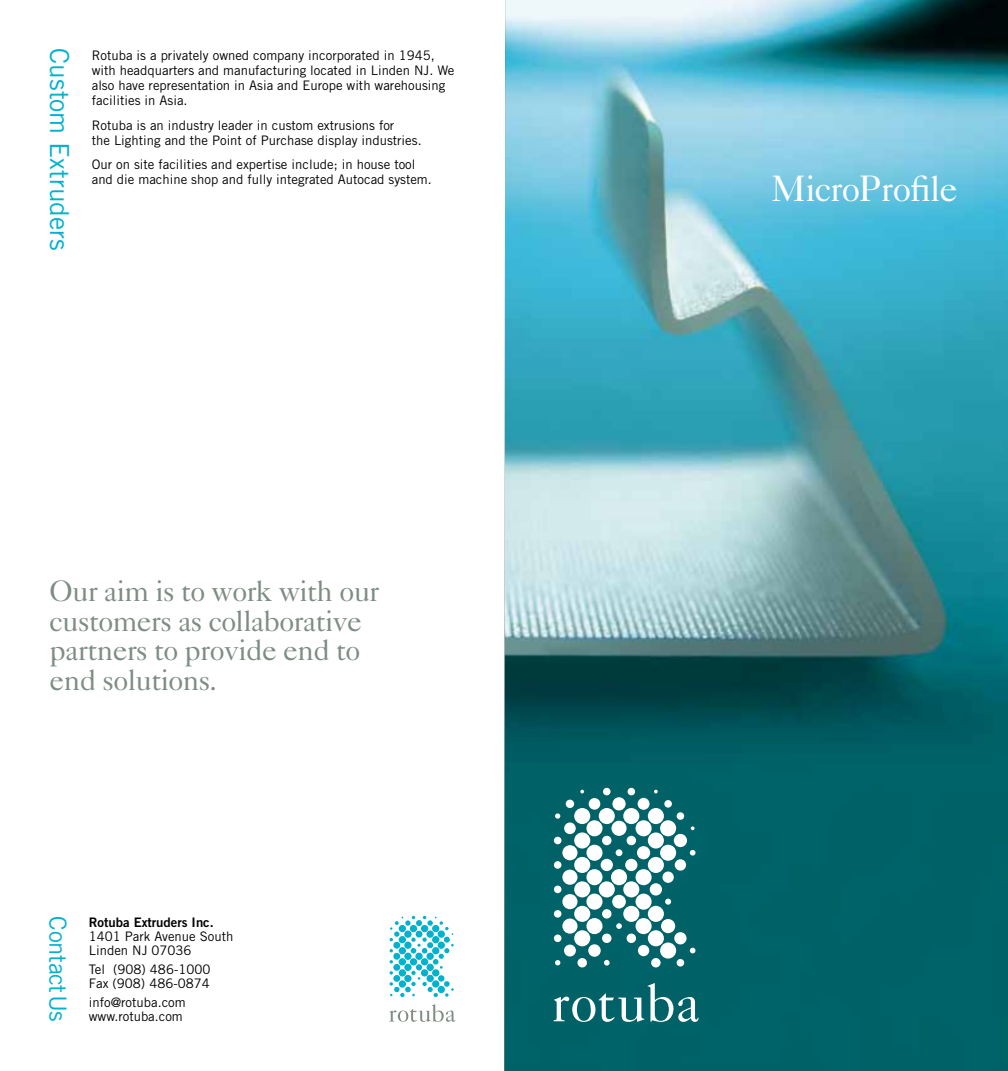
<style>
.page{position:relative;width:1008px;height:1071px;background:#fff}
.page>*{position:absolute;margin:0;border:0;box-sizing:border-box;transform-origin:0 0}
.t1{font:36.75px "Caslon Five Forty";letter-spacing:-.02em;color:#fff}
.t2{font:29.75px/29.8px "Caslon Five Forty";letter-spacing:-.02em;color:#7e8c83}
.t3{font:26.25px "Trade Gothic";color:#00b2cd}
.t4{font:23.62px "Trade Gothic";letter-spacing:-.02em;color:#00b2cd}
.t5{font:13.12px/14.9px "Trade Gothic";color:#000}
.t6{font:13.12px "Trade Gothic Bold Two";color:#000}
</style>
<div class="page">
<img style="left:505px;top:0;width:503px;height:1071px">
<div style="left:578px;top:958px;width:9px;height:9px;background:#fff;border-radius:50%"></div>
<div style="left:574px;top:930px;width:16px;height:16px;background:#fff;border-radius:50%"></div>
<div style="left:574px;top:906px;width:16px;height:16px;background:#fff;border-radius:50%"></div>
<div style="left:574px;top:881px;width:16px;height:16px;background:#fff;border-radius:50%"></div>
<div style="left:574px;top:857px;width:16px;height:16px;background:#fff;border-radius:50%"></div>
<div style="left:574px;top:832px;width:16px;height:17px;background:#fff;border-radius:50%"></div>
<div style="left:574px;top:808px;width:16px;height:16px;background:#fff;border-radius:50%"></div>
<svg style="left:604px;top:960px;width:6px;height:6px"></svg>
<div style="left:602px;top:934px;width:10px;height:9px;background:#fff;border-radius:50%"></div>
<svg style="left:602px;top:909px;width:10px;height:10px"></svg>
<div style="left:599px;top:881px;width:16px;height:16px;background:#fff;border-radius:50%"></div>
<div style="left:601px;top:859px;width:12px;height:12px;background:#fff;border-radius:50%"></div>
<div style="left:602px;top:836px;width:10px;height:9px;background:#fff;border-radius:50%"></div>
<div style="left:599px;top:808px;width:16px;height:16px;background:#fff;border-radius:50%"></div>
<div style="left:627px;top:934px;width:9px;height:9px;background:#fff;border-radius:50%"></div>
<div style="left:623px;top:906px;width:16px;height:16px;background:#fff;border-radius:50%"></div>
<div style="left:623px;top:881px;width:16px;height:16px;background:#fff;border-radius:50%"></div>
<div style="left:625px;top:859px;width:12px;height:12px;background:#fff;border-radius:50%"></div>
<div style="left:627px;top:836px;width:9px;height:9px;background:#fff;border-radius:50%"></div>
<div style="left:623px;top:808px;width:16px;height:16px;background:#fff;border-radius:50%"></div>
<div style="left:651px;top:958px;width:10px;height:9px;background:#fff;border-radius:50%"></div>
<div style="left:648px;top:930px;width:16px;height:16px;background:#fff;border-radius:50%"></div>
<div style="left:648px;top:906px;width:16px;height:16px;background:#fff;border-radius:50%"></div>
<div style="left:650px;top:883px;width:12px;height:13px;background:#fff;border-radius:50%"></div>
<div style="left:648px;top:857px;width:16px;height:16px;background:#fff;border-radius:50%"></div>
<div style="left:648px;top:832px;width:16px;height:17px;background:#fff;border-radius:50%"></div>
<div style="left:648px;top:808px;width:16px;height:16px;background:#fff;border-radius:50%"></div>
<div style="left:677px;top:959px;width:7px;height:8px;background:#fff;border-radius:50%"></div>
<div style="left:674px;top:932px;width:13px;height:12px;background:#fff;border-radius:50%"></div>
<div style="left:675px;top:859px;width:11px;height:12px;background:#fff;border-radius:50%"></div>
<div style="left:674px;top:834px;width:13px;height:13px;background:#fff;border-radius:50%"></div>
<div style="left:677px;top:812px;width:7px;height:8px;background:#fff;border-radius:50%"></div>
<div style="left:564px;top:945px;width:12px;height:12px;background:#fff;border-radius:50%"></div>
<div style="left:562px;top:919px;width:16px;height:15px;background:#fff;border-radius:50%"></div>
<div style="left:562px;top:894px;width:16px;height:15px;background:#fff;border-radius:50%"></div>
<div style="left:562px;top:870px;width:16px;height:15px;background:#fff;border-radius:50%"></div>
<div style="left:562px;top:845px;width:16px;height:15px;background:#fff;border-radius:50%"></div>
<div style="left:564px;top:822px;width:12px;height:12px;background:#fff;border-radius:50%"></div>
<div style="left:566px;top:800px;width:8px;height:8px;background:#fff;border-radius:50%"></div>
<div style="left:588px;top:944px;width:13px;height:13px;background:#fff;border-radius:50%"></div>
<div style="left:586px;top:918px;width:17px;height:16px;background:#fff;border-radius:50%"></div>
<div style="left:586px;top:894px;width:17px;height:16px;background:#fff;border-radius:50%"></div>
<div style="left:586px;top:869px;width:17px;height:16px;background:#fff;border-radius:50%"></div>
<div style="left:586px;top:845px;width:17px;height:16px;background:#fff;border-radius:50%"></div>
<div style="left:586px;top:820px;width:17px;height:16px;background:#fff;border-radius:50%"></div>
<div style="left:589px;top:798px;width:11px;height:12px;background:#fff;border-radius:50%"></div>
<svg style="left:616px;top:923px;width:6px;height:6px"></svg>
<div style="left:612px;top:895px;width:14px;height:13px;background:#fff;border-radius:50%"></div>
<div style="left:611px;top:869px;width:16px;height:16px;background:#fff;border-radius:50%"></div>
<div style="left:616px;top:849px;width:6px;height:7px;background:#fff;border-radius:50%"></div>
<div style="left:611px;top:821px;width:16px;height:15px;background:#fff;border-radius:50%"></div>
<div style="left:612px;top:797px;width:14px;height:13px;background:#fff;border-radius:50%"></div>
<div style="left:638px;top:945px;width:11px;height:11px;background:#fff;border-radius:50%"></div>
<div style="left:636px;top:918px;width:16px;height:16px;background:#fff;border-radius:50%"></div>
<div style="left:636px;top:894px;width:16px;height:16px;background:#fff;border-radius:50%"></div>
<div style="left:636px;top:869px;width:16px;height:16px;background:#fff;border-radius:50%"></div>
<div style="left:637px;top:846px;width:13px;height:13px;background:#fff;border-radius:50%"></div>
<div style="left:636px;top:820px;width:16px;height:16px;background:#fff;border-radius:50%"></div>
<div style="left:638px;top:798px;width:12px;height:12px;background:#fff;border-radius:50%"></div>
<div style="left:660px;top:943px;width:16px;height:16px;background:#fff;border-radius:50%"></div>
<div style="left:661px;top:919px;width:14px;height:14px;background:#fff;border-radius:50%"></div>
<svg style="left:665px;top:899px;width:6px;height:6px"></svg>
<div style="left:662px;top:872px;width:12px;height:11px;background:#fff;border-radius:50%"></div>
<div style="left:660px;top:845px;width:16px;height:16px;background:#fff;border-radius:50%"></div>
<div style="left:660px;top:820px;width:16px;height:16px;background:#fff;border-radius:50%"></div>
<div style="left:664px;top:800px;width:8px;height:8px;background:#fff;border-radius:50%"></div>
<svg style="left:690px;top:948px;width:6px;height:5px"></svg>
<svg style="left:690px;top:850px;width:6px;height:6px"></svg>
<svg style="left:691px;top:826px;width:4px;height:4px"></svg>
<svg style="left:555px;top:960px;width:5px;height:5px"></svg>
<div style="left:554px;top:935px;width:7px;height:7px;background:#fff;border-radius:50%"></div>
<div style="left:554px;top:910px;width:7px;height:8px;background:#fff;border-radius:50%"></div>
<div style="left:554px;top:886px;width:7px;height:7px;background:#fff;border-radius:50%"></div>
<div style="left:554px;top:861px;width:7px;height:8px;background:#fff;border-radius:50%"></div>
<div style="left:554px;top:837px;width:7px;height:7px;background:#fff;border-radius:50%"></div>
<svg style="left:555px;top:813px;width:5px;height:6px"></svg>
<svg style="left:580px;top:790px;width:4px;height:3px"></svg>
<svg style="left:654px;top:790px;width:4px;height:3px"></svg>
<div style="left:603px;top:788px;width:8px;height:7px;background:#fff;border-radius:50%"></div>
<div style="left:628px;top:788px;width:7px;height:7px;background:#fff;border-radius:50%"></div>
<svg style="left:554px;top:983px;width:145px;height:39px"></svg>
<svg style="left:390px;top:916px;width:64px;height:81px"></svg>
<svg style="left:389px;top:1004px;width:66px;height:18px"></svg>
<h3 class="t3" style="left:76px;top:48px;width:203px;rotate:90deg">Custom Extruders</h3>
<p class="t5" style="left:92px;top:48px;width:364px">Rotuba is a privately owned company incorporated in 1945, with headquarters and manufacturing located in Linden NJ. We also have representation in Asia and Europe with warehousing facilities in Asia.</p>
<p class="t5" style="left:92px;top:117px;width:331px">Rotuba is an industry leader in custom extrusions for<br>the Lighting and the Point of Purchase display industries.</p>
<p class="t5" style="left:92px;top:157px;width:342px">Our on site facilities and expertise include; in house tool and die machine shop and fully integrated Autocad system.</p>
<h2 class="t2" style="left:50px;top:575px;width:331px">Our aim is to work with our customers as collaborative partners to provide end to end solutions.</h2>
<h3 class="t4" style="left:72px;top:916px;width:106px;rotate:90deg">Contact Us</h3>
<p class="t6" style="left:89px;top:914px;width:127px">Rotuba Extruders Inc.</p>
<p class="t5" style="left:89px;top:929px;width:146px;line-height:14px">1401 Park Avenue South<br>Linden NJ 07036</p>
<p class="t5" style="left:89px;top:962px;width:123px;line-height:14px">Tel (908) 486-1000<br>Fax (908) 486-0874</p>
<p class="t5" style="left:89px;top:995px;width:98px;line-height:14px">info@rotuba.com www.rotuba.com</p>
<h1 class="t1" style="left:771px;top:166px;width:188px">MicroProfile</h1>
</div>
